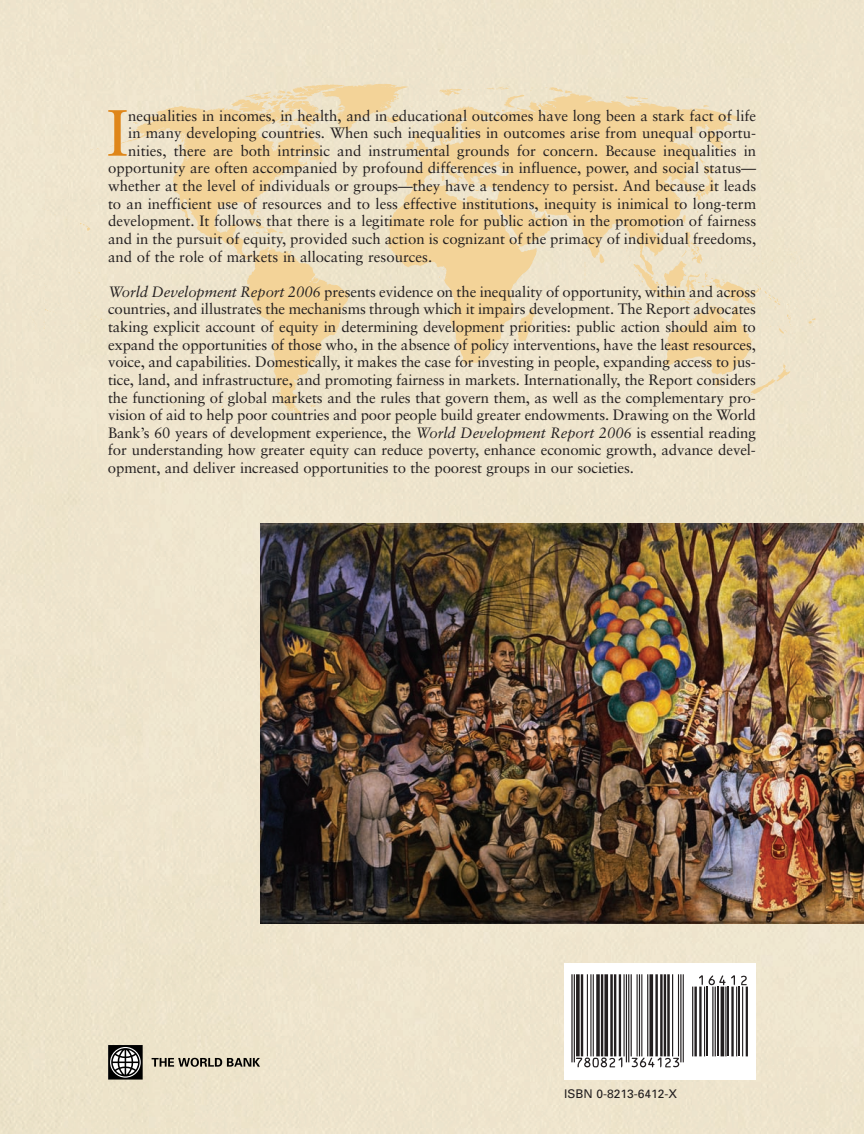
<style>
.page{position:relative;width:864px;height:1134px;background:#fff}
.page>*{position:absolute;margin:0;border:0;box-sizing:border-box;transform-origin:0 0}
.t1{font:65.4px "Sabon";color:#df8619}
.t2{font:15px/17.7px "Sabon";color:#231f20;text-align:justify}
.t3{font:12px "Univers";color:#231f20}
.s1{font-style:italic}
</style>
<div class="page">
<div style="left:0;top:0;width:863px;height:1134px;background:#eee4cc"></div>
<hr style="left:863px;top:0;width:1px;height:1134px;background:#f3ecda">
<img style="left:14px;top:50px;width:821px;height:410px">
<svg style="left:152px;top:1058px;width:108px;height:9px"></svg>
<svg style="left:108px;top:1045px;width:35px;height:35px"></svg>
<img style="left:260px;top:524px;width:604px;height:399px">
<div style="left:564px;top:963px;width:192px;height:117px;background:#fff"></div>
<hr style="left:571px;top:974px;width:2px;height:88px;background:#231f20">
<hr style="left:574px;top:974px;width:1px;height:88px;background:#231f20">
<svg style="left:576px;top:974px;width:49px;height:93px"></svg>
<hr style="left:626px;top:974px;width:1px;height:88px;background:#231f20">
<hr style="left:628px;top:974px;width:1px;height:88px;background:#231f20">
<svg style="left:631px;top:974px;width:48px;height:93px"></svg>
<hr style="left:680px;top:974px;width:1px;height:88px;background:#231f20">
<hr style="left:683px;top:974px;width:1px;height:88px;background:#231f20">
<hr style="left:692px;top:987px;width:1px;height:69px;background:#231f20">
<hr style="left:694px;top:987px;width:3px;height:69px;background:#231f20">
<svg style="left:699px;top:975px;width:49px;height:81px"></svg>
<h1 class="t1" style="left:107px;top:106px;width:23px">I</h1>
<p class="t2" style="left:128px;top:108px;width:630px">nequalities in incomes, in health, and in educational outcomes have long been a stark fact of life</p>
<p class="t2" style="left:128px;top:125px;width:630px">in many developing countries. When such inequalities in outcomes arise from unequal opportu-</p>
<p class="t2" style="left:128px;top:143px;width:630px">nities, there are both intrinsic and instrumental grounds for concern. Because inequalities in</p>
<p class="t2" style="left:108px;top:161px;width:650px">opportunity are often accompanied by profound differences in influence, power, and social status—</p>
<p class="t2" style="left:108px;top:178px;width:650px">whether at the level of individuals or groups—they have a tendency to persist. And because it leads</p>
<p class="t2" style="left:108px;top:196px;width:650px">to an inefficient use of resources and to less effective institutions, inequity is inimical to long-term</p>
<p class="t2" style="left:108px;top:213px;width:650px">development. It follows that there is a legitimate role for public action in the promotion of fairness</p>
<p class="t2" style="left:108px;top:231px;width:650px">and in the pursuit of equity, provided such action is cognizant of the primacy of individual freedoms,</p>
<p class="t2" style="left:108px;top:249px;width:326px">and of the role of markets in allocating resources.</p>
<p class="t2" style="left:108px;top:284px;width:649px"><span class="s1">World Development Report 2006</span> presents evidence on the inequality of opportunity, within and across countries, and illustrates the mechanisms through which it impairs development. The Report advocates taking explicit account of equity in determining development priorities: public action should aim to expand the opportunities of those who, in the absence of policy interventions, have the least resources, voice, and capabilities. Domestically, it makes the case for investing in people, expanding access to jus&shy;tice, land, and infrastructure, and promoting fairness in markets. Internationally, the Report considers the functioning of global markets and the rules that govern them, as well as the complementary pro&shy;vision of aid to help poor countries and poor people build greater endowments. Drawing on the World Bank’s 60 years of development experience, the <span class="s1">World Development Report 2006</span> is essential reading for understanding how greater equity can reduce poverty, enhance economic growth, advance devel&shy;opment, and deliver increased opportunities to the poorest groups in our societies.</p>
<p class="t3" style="left:564px;top:1089px;width:115px">ISBN 0-8213-6412-X</p>
</div>
